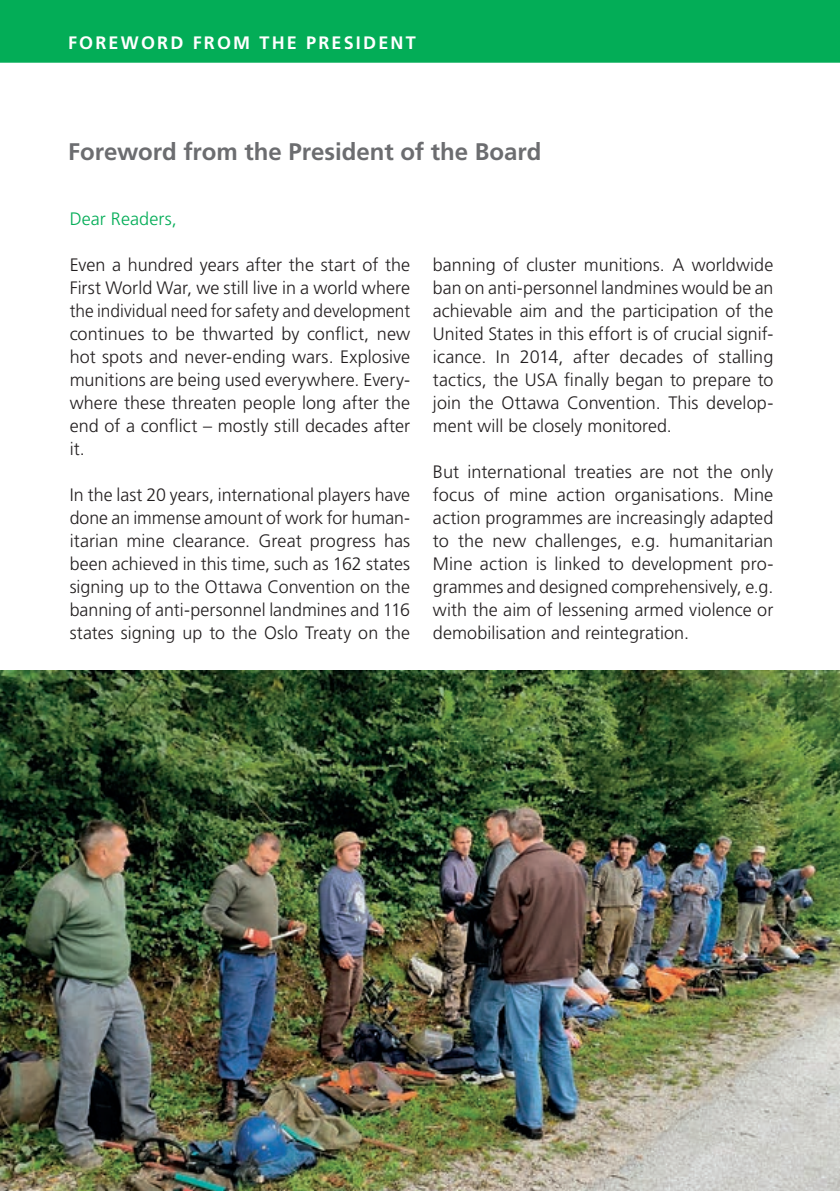
<style>
.page{position:relative;width:840px;height:1191px;background:#fff}
.page>*{position:absolute;margin:0;border:0;box-sizing:border-box;transform-origin:0 0}
.t1{font:700 24px "Frutiger LT Pro";color:#6c6d70}
.t2{font:300 18px/23px "Frutiger LT Pro";letter-spacing:.005em;color:#231f20;text-align:justify}
.t3{font:700 18px "Frutiger LT Pro";letter-spacing:.12em;color:#fff}
.t4{font:300 18px "Frutiger LT Pro";letter-spacing:.005em;color:#03ad57}
</style>
<div class="page">
<div style="left:0;top:0;width:839px;height:63px;background:#03ad57"></div>
<img style="left:0;top:671px;width:839px;height:520px">
<p class="t3" style="left:68px;top:32px;width:349px">FOREWORD FROM THE PRESIDENT</p>
<h1 class="t1" style="left:68px;top:137px;width:474px">Foreword from the President of the Board</h1>
<p class="t4" style="left:70px;top:209px;width:109px">Dear Readers,</p>
<p class="t2" style="left:70px;top:254px;width:342px">Even a hundred years after the start of the First World War, we still live in a world where the individual need for safety and development continues to be thwarted by conflict, new hot spots and never-ending wars. Explosive munitions are being used everywhere. Every&shy;where these threaten people long after the end of a conflict – mostly still decades after it.</p>
<p class="t2" style="left:70px;top:484px;width:342px">In the last 20 years, international players have done an immense amount of work for human&shy;itarian mine clearance. Great progress has been achieved in this time, such as 162 states signing up to the Ottawa Convention on the banning of anti-personnel landmines and 116 states signing up to the Oslo Treaty on the</p>
<p class="t2" style="left:432px;top:254px;width:342px">banning of cluster munitions. A worldwide ban on anti-personnel landmines would be an achievable aim and the participation of the United States in this effort is of crucial signif&shy;icance. In 2014, after decades of stalling tactics, the USA finally began to prepare to join the Ottawa Convention. This develop&shy;ment will be closely monitored.</p>
<p class="t2" style="left:432px;top:461px;width:342px">But international treaties are not the only focus of mine action organisations. Mine action programmes are increasingly adapted to the new challenges, e.g. humanitarian Mine action is linked to development pro&shy;grammes and designed comprehensively, e.g. with the aim of lessening armed violence or demobilisation and reintegration.</p>
</div>
